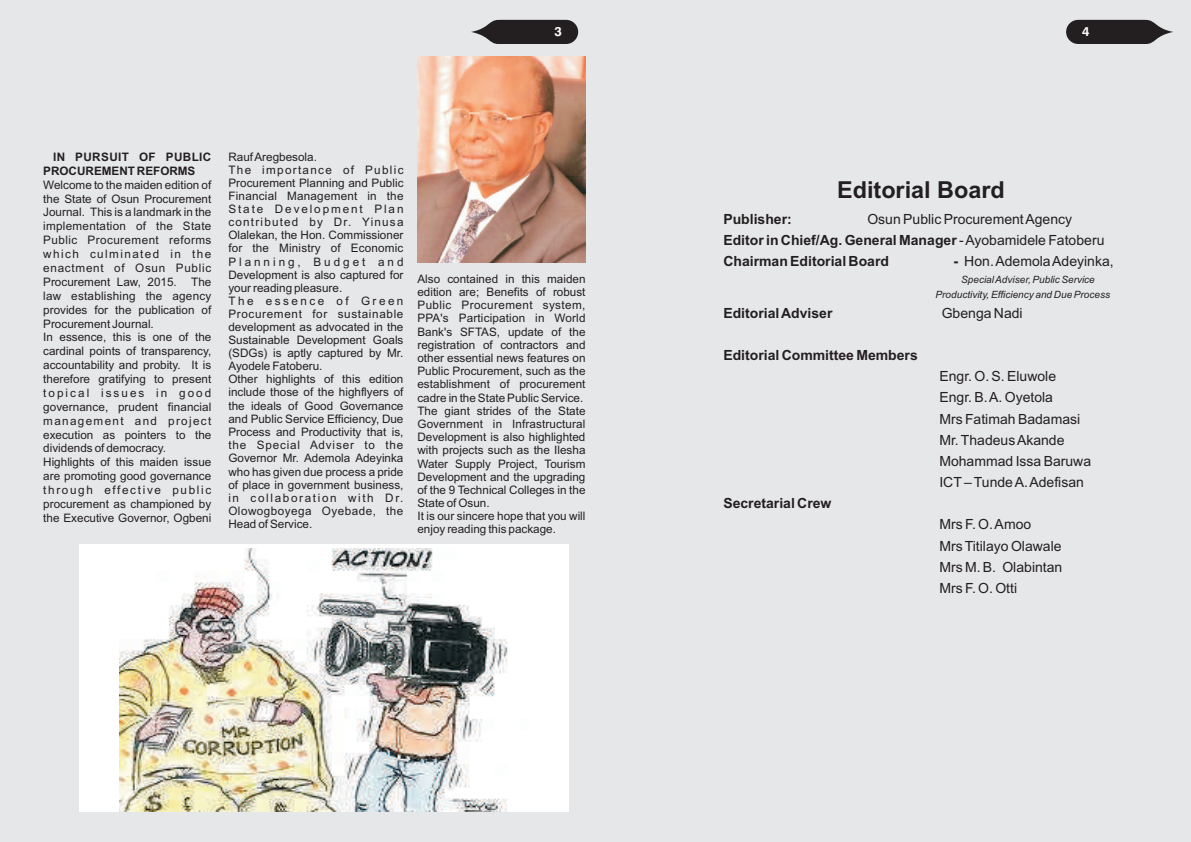
<style>
.page{position:relative;width:1191px;height:842px;background:#fff}
.page>*{position:absolute;margin:0;border:0;box-sizing:border-box;transform-origin:0 0}
.t1{font:700 23.4px "Arial";color:#231f20}
.t2{font:14px/21.2px "Arial";color:#231f20}
.t3{font:700 14px/21.2px "Arial";color:#231f20}
.t4{font:700 13px "Swiss 721 BT";color:#fff}
.t5{font:11.7px/13.1px "Arial";color:#231f20}
.t6{font:700 11.7px/13.9px "Arial";color:#231f20}
.t7{font:italic 10px/15.1px "Arial";color:#231f20}
.s1{font-weight:400}
.s2{font-weight:700}
</style>
<div class="page">
<div style="left:0;top:0;width:595px;height:842px;background:#e6e7e9"></div>
<div style="left:595px;top:0;width:595px;height:842px;background:#e6e7e9"></div>
<svg style="left:1066px;top:19px;width:107px;height:25px;background:#474345"></svg>
<svg style="left:471px;top:19px;width:107px;height:25px"></svg>
<div style="left:79px;top:544px;width:489px;height:268px;background:#fff"></div>
<img style="left:119px;top:548px;width:389px;height:264px">
<img style="left:417px;top:57px;width:168px;height:206px">
<p class="t4" style="left:554px;top:26px;width:9px">3</p>
<p class="t4" style="left:1082px;top:26px;width:9px">4</p>
<p class="t6" style="left:43px;top:151px;width:170px;text-indent:10px">IN PURSUIT OF PUBLIC<br>PROCUREMENT REFORMS</p>
<p class="t5" style="left:43px;top:179px;width:170px;line-height:13.9px">Welcome to the maiden edition of the State of Osun Procurement<br>Journal. This is a landmark in the implementation of the State<br>Public Procurement reforms which culminated in the enactment of Osun Public<br>Procurement Law, 2015. The law establishing the agency provides for the publication of<br>Procurement Journal.<br>In essence, this is one of the cardinal points of transparency, accountability and probity. It is therefore gratifying to present topical issues in good governance, prudent financial management and project execution as pointers to the dividends of democracy.<br>Highlights of this maiden issue are promoting good governance through effective public procurement as championed by the Executive Governor, Ogbeni</p>
<p class="t5" style="left:228px;top:151px;width:177px">Rauf Aregbesola.<br>The importance of Public<br>Procurement Planning and Public<br>Financial Management in the<br>State Development Plan contributed by Dr. Yinusa<br>Olalekan, the Hon. Commissioner for the Ministry of Economic<br>Planning, Budget and<br>Development is also captured for your reading pleasure.<br>The essence of Green<br>Procurement for sustainable development as advocated in the<br>Sustainable Development Goals (SDGs) is aptly captured by Mr.<br>Ayodele Fatoberu.<br>Other highlights of this edition include those of the highflyers of the ideals of Good Governance and Public Service Efficiency, Due<br>Process and Productivity that is, the Special Adviser to the<br>Governor Mr. Ademola Adeyinka who has given due process a pride of place in government business, in collaboration with Dr.<br>Olowogboyega Oyebade, the<br>Head of Service.</p>
<p class="t5" style="left:417px;top:273px;width:170px">Also contained in this maiden edition are; Benefits of robust<br>Public Procurement system,<br>PPA's Participation in World<br>Bank's SFTAS, update of the registration of contractors and other essential news features on<br>Public Procurement, such as the establishment of procurement cadre in the State Public Service.<br>The giant strides of the State<br>Government in Infrastructural<br>Development is also highlighted with projects such as the Ilesha<br>Water Supply Project, Tourism<br>Development and the upgrading of the 9 Technical Colleges in the<br>State of Osun.<br>It is our sincere hope that you will enjoy reading this package.</p>
<h1 class="t1" style="left:837px;top:181px;width:169px">Editorial Board</h1>
<p class="t3" style="left:723px;top:210px;width:382px;text-indent:144px"><span class="s1">Osun Public Procurement Agency<br></span>Editor in Chief/Ag. General Manager <span class="s1">- Ayobamidele Fatoberu<br></span>Chairman Editorial Board</p>
<p class="t3" style="left:723px;top:210px;width:70px">Publisher:</p>
<p class="t2" style="left:953px;top:252px;width:162px"><span class="s2">-</span> Hon. Ademola Adeyinka,</p>
<p class="t7" style="left:935px;top:272px;width:176px;text-indent:26px">Special Adviser, Public Service<br>Productivity, Efficiency and Due Process</p>
<p class="t3" style="left:723px;top:303px;width:111px">Editorial Adviser</p>
<p class="t2" style="left:941px;top:303px;width:82px">Gbenga Nadi</p>
<p class="t3" style="left:723px;top:346px;width:196px">Editorial Committee Members</p>
<p class="t2" style="left:939px;top:367px;width:153px">Engr. O. S. Eluwole<br>Engr. B. A. Oyetola<br>Mrs Fatimah Badamasi<br>Mr. Thadeus Akande<br>Mohammad Issa Baruwa<br>ICT– Tunde A. Adefisan</p>
<p class="t3" style="left:723px;top:494px;width:110px">Secretarial Crew</p>
<p class="t2" style="left:939px;top:515px;width:124px">Mrs F. O. Amoo<br>Mrs Titilayo Olawale<br>Mrs M. B. Olabintan<br>Mrs F. O. Otti</p>
</div>
